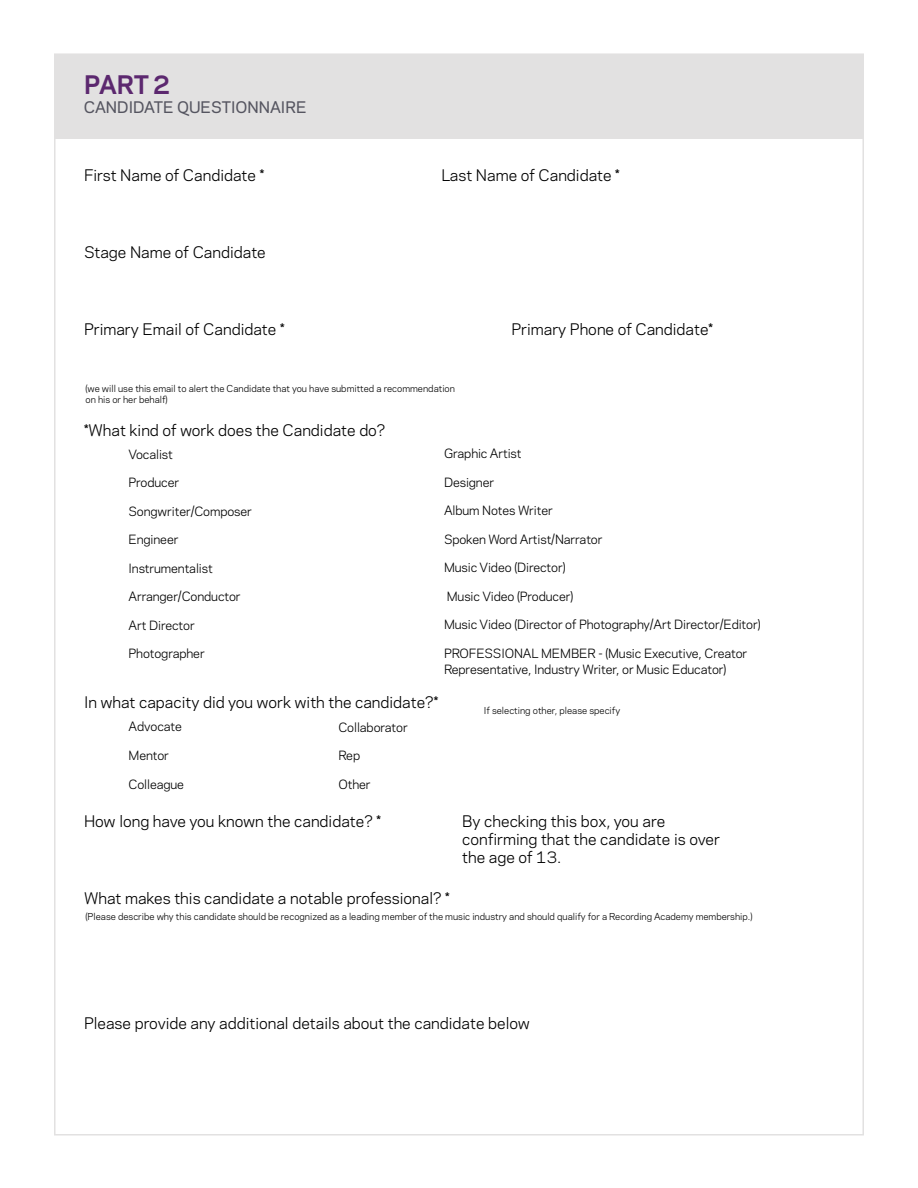
<style>
.page{position:relative;width:918px;height:1188px;background:#fff}
.page>*{position:absolute;margin:0;border:0;box-sizing:border-box;transform-origin:0 0}
.t1{font:700 24px "Galaxie Polaris";color:#5c286f}
.t2{font:15px/18px "Galaxie Polaris";color:#000}
.t3{font:500 15px "Galaxie Polaris";color:#555560}
.t4{font:12px/16.5px "Galaxie Polaris";letter-spacing:-.01em;color:#000}
.t5{font:9px/10.8px "Galaxie Polaris";color:#000}
</style>
<div class="page">
<div style="left:55px;top:54px;width:808px;height:84px;background:#e2e1e1"></div>
<h1 class="t1" style="left:84px;top:67px;width:88px">PART 2</h1>
<p class="t3" style="left:84px;top:96px;width:224px">CANDIDATE QUESTIONNAIRE</p>
<p class="t2" style="left:84px;top:165px;width:182px">First Name of Candidate *</p>
<p class="t2" style="left:84px;top:242px;width:183px">Stage Name of Candidate</p>
<p class="t2" style="left:84px;top:319px;width:202px">Primary Email of Candidate *</p>
<p class="t2" style="left:441px;top:165px;width:180px">Last Name of Candidate *</p>
<p class="t2" style="left:511px;top:319px;width:203px">Primary Phone of Candidate*</p>
<p class="t5" style="left:86px;top:383px;width:371px">(we will use this email to alert the Candidate that you have submitted a recommendation on his or her behalf)</p>
<p class="t2" style="left:84px;top:420px;width:303px">*What kind of work does the Candidate do?</p>
<p class="t4" style="left:129px;top:445px;width:46px">Vocalist</p>
<p class="t4" style="left:129px;top:474px;width:52px">Producer</p>
<p class="t4" style="left:129px;top:502px;width:125px">Songwriter/Composer</p>
<p class="t4" style="left:129px;top:531px;width:51px">Engineer</p>
<p class="t4" style="left:129px;top:559px;width:86px">Instrumentalist</p>
<p class="t4" style="left:129px;top:588px;width:114px">Arranger/Conductor</p>
<p class="t4" style="left:129px;top:616px;width:68px">Art Director</p>
<p class="t4" style="left:129px;top:645px;width:78px">Photographer</p>
<p class="t4" style="left:444px;top:445px;width:79px">Graphic Artist</p>
<p class="t4" style="left:444px;top:473px;width:52px">Designer</p>
<p class="t4" style="left:444px;top:502px;width:110px">Album Notes Writer</p>
<p class="t4" style="left:444px;top:530px;width:160px">Spoken Word Artist/Narrator</p>
<p class="t4" style="left:444px;top:559px;width:123px">Music Video (Director)</p>
<p class="t4" style="left:447px;top:587px;width:128px">Music Video (Producer)</p>
<p class="t4" style="left:444px;top:616px;width:318px">Music Video (Director of Photography/Art Director/Editor)</p>
<p class="t4" style="left:444px;top:644px;width:305px">PROFESSIONAL MEMBER - (Music Executive, Creator<br>Representative, Industry Writer, or Music Educator)</p>
<p class="t2" style="left:84px;top:692px;width:356px">In what capacity did you work with the candidate?*</p>
<p class="t4" style="left:129px;top:718px;width:55px">Advocate</p>
<p class="t4" style="left:129px;top:747px;width:42px">Mentor</p>
<p class="t4" style="left:129px;top:775px;width:57px">Colleague</p>
<p class="t4" style="left:338px;top:718px;width:71px">Collaborator</p>
<p class="t4" style="left:338px;top:747px;width:23px">Rep</p>
<p class="t4" style="left:338px;top:775px;width:34px">Other</p>
<p class="t5" style="left:484px;top:704px;width:138px">If selecting other, please specify</p>
<p class="t2" style="left:84px;top:812px;width:299px">How long have you known the candidate? *</p>
<p class="t2" style="left:462px;top:812px;width:259px">By checking this box, you are confirming that the candidate is over the age of 13.</p>
<p class="t2" style="left:84px;top:889px;width:367px">What makes this candidate a notable professional? *</p>
<p class="t5" style="left:86px;top:911px;width:669px">(Please describe why this candidate should be recognized as a leading member of the music industry and should qualify for a Recording Academy membership.)</p>
<p class="t2" style="left:84px;top:1013px;width:447px">Please provide any additional details about the candidate below</p>
</div>
